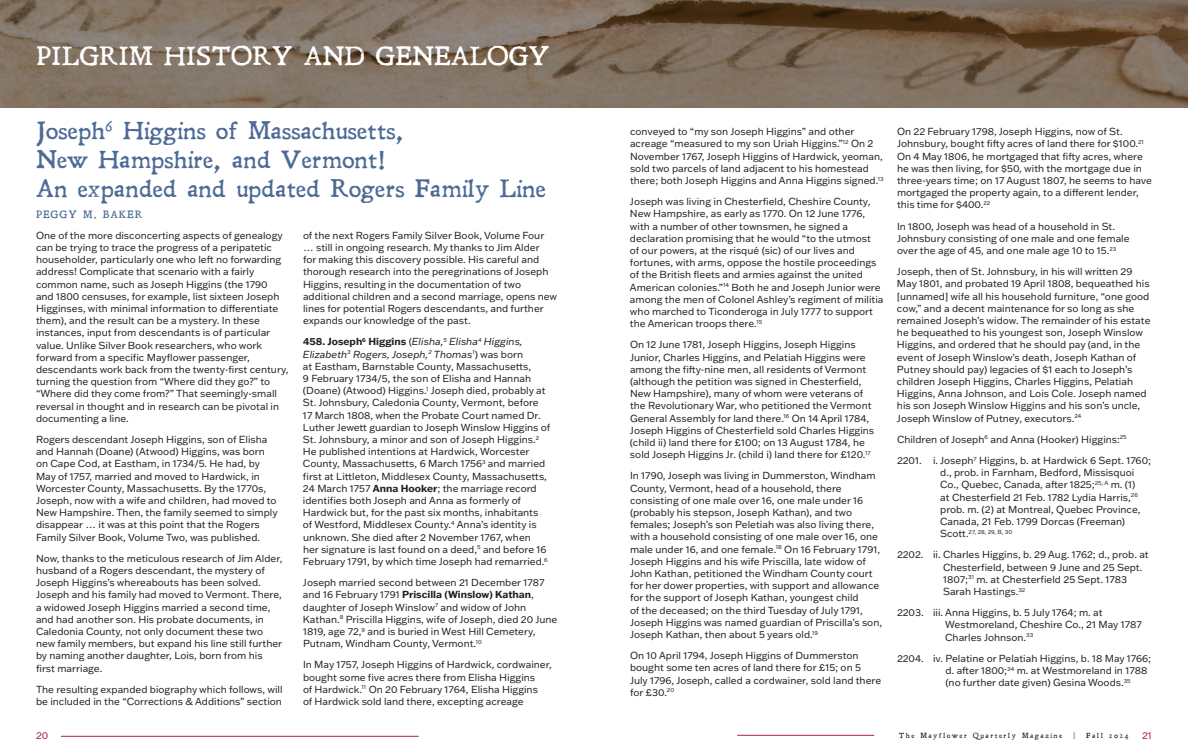
<style>
.page{position:relative;width:1188px;height:756px;background:#fff}
.page>*{position:absolute;margin:0;border:0;box-sizing:border-box;transform-origin:0 0}
.t1{font:25px "Leander";letter-spacing:-.01em;color:#fff}
.t2{font:24px/29px "Leander";letter-spacing:-.02em;color:#4d6b96}
.t3{font:10px/12.2px "Franklin Gothic ATF";color:#231f20}
.t4{font:10px "Leander";letter-spacing:.08em;color:#4d6b96}
.t5{font:10px "Franklin Gothic ATF";color:#a91d50}
.t6{font:7px "Leander";letter-spacing:.2em;color:#231f20}
.t7{font:7px "Franklin Gothic ATF";color:#a91d50}
.t8{font:5.8px "Franklin Gothic ATF";color:#231f20}
.s1{font-weight:700}
.s2{font-style:italic}
.s3{font-size:10px}
</style>
<div class="page">
<hr style="left:61px;top:736px;width:358px;height:1px;background:#a91d50">
<hr style="left:737px;top:735px;width:137px;height:1px;background:#a91d50">
<svg style="left:0;top:0;width:1188px;height:108px;background:#7b6a5a"></svg>
<h1 class="t1" style="left:36px;top:40px;width:516px">PILGRIM HISTORY AND GENEALOGY</h1>
<h2 class="t2" style="left:36px;top:116px;width:512px">Joseph<sup>6</sup> Higgins of Massachusetts,<br>New Hampshire, and Vermont!<br>An expanded and updated Rogers Family Line</h2>
<p class="t4" style="left:36px;top:208px;width:108px">PEGGY M. BAKER</p>
<p class="t3" style="left:36px;top:229px;width:254px">One of the more disconcerting aspects of genealogy can be trying to trace the progress of a peripatetic householder, particularly one who left no forwarding address! Complicate that scenario with a fairly common name, such as Joseph Higgins (the 1790<br>and 1800 censuses, for example, list sixteen Joseph Higginses, with minimal information to differentiate them), and the result can be a mystery. In these instances, input from descendants is of particular value. Unlike Silver Book researchers, who work forward from a specific Mayflower passenger, descendants work back from the twenty-first century, turning the question from “Where did they go?” to “Where did they come from?” That seemingly-small reversal in thought and in research can be pivotal in documenting a line.</p>
<p class="t3" style="left:36px;top:433px;width:243px">Rogers descendant Joseph Higgins, son of Elisha and Hannah (Doane) (Atwood) Higgins, was born on Cape Cod, at Eastham, in 1734/5. He had, by May of 1757, married and moved to Hardwick, in Worcester County, Massachusetts. By the 1770s, Joseph, now with a wife and children, had moved to New Hampshire. Then, the family seemed to simply disappear … it was at this point that the Rogers Family Silver Book, Volume Two, was published.</p>
<p class="t3" style="left:36px;top:552px;width:248px">Now, thanks to the meticulous research of Jim Alder, husband of a Rogers descendant, the mystery of Joseph Higgins’s whereabouts has been solved.<br>Joseph and his family had moved to Vermont. There, a widowed Joseph Higgins married a second time, and had another son. His probate documents, in Caledonia County, not only document these two new family members, but expand his line still further by naming another daughter, Lois, born from his first marriage.</p>
<p class="t3" style="left:36px;top:683px;width:248px">The resulting expanded biography which follows, will be included in the “Corrections &amp; Additions” section</p>
<p class="t3" style="left:303px;top:229px;width:256px">of the next Rogers Family Silver Book, Volume Four … still in ongoing research. My thanks to Jim Alder<br>for making this discovery possible. His careful and thorough research into the peregrinations of Joseph Higgins, resulting in the documentation of two additional children and a second marriage, opens new lines for potential Rogers descendants, and further expands our knowledge of the past.</p>
<p class="t3" style="left:303px;top:335px;width:249px"><span class="s1">458. Joseph</span><sup>6</sup> <span class="s1">Higgins</span> (<span class="s2">Elisha,</span><sup>5</sup> <span class="s2">Elisha</span><sup>4</sup> <span class="s2">Higgins, Elizabeth</span><sup>3</sup> <span class="s2">Rogers, Joseph,</span><sup>2</sup> <span class="s2">Thomas</span><sup>1</sup>) was born<br>at Eastham, Barnstable County, Massachusetts,<br>9 February 1734/5, the son of Elisha and Hannah (Doane) (Atwood) Higgins.<sup>1</sup> Joseph died, probably at St. Johnsbury, Caledonia County, Vermont, before 17 March 1808, when the Probate Court named Dr.<br>Luther Jewett guardian to Joseph Winslow Higgins of St. Johnsbury, a minor and son of Joseph Higgins.<sup>2<br></sup>He published intentions at Hardwick, Worcester County, Massachusetts, 6 March 1756<sup>3</sup> and married first at Littleton, Middlesex County, Massachusetts, 24 March 1757 <span class="s1">Anna Hooker</span>; the marriage record identifies both Joseph and Anna as formerly of Hardwick but, for the past six months, inhabitants<br>of Westford, Middlesex County.<sup>4</sup> Anna’s identity is unknown. She died after 2 November 1767, when<br>her signature is last found on a deed,<sup>5</sup> and before 16<br>February 1791, by which time Joseph had remarried.<sup>6</sup></p>
<p class="t3" style="left:303px;top:576px;width:256px">Joseph married second between 21 December 1787 and 16 February 1791 <span class="s1">Priscilla (Winslow) Kathan</span>, daughter of Joseph Winslow<sup>7</sup> and widow of John Kathan.<sup>8</sup> Priscilla Higgins, wife of Joseph, died 20 June 1819, age 72,<sup>9</sup> and is buried in West Hill Cemetery, Putnam, Windham County, Vermont.<sup>10</sup></p>
<p class="t3" style="left:303px;top:658px;width:250px">In May 1757, Joseph Higgins of Hardwick, cordwainer, bought some five acres there from Elisha Higgins<br>of Hardwick.<sup>11</sup> On 20 February 1764, Elisha Higgins<br>of Hardwick sold land there, excepting acreage</p>
<p class="t3" style="left:630px;top:125px;width:255px">conveyed to “my son Joseph Higgins” and other acreage “measured to my son Uriah Higgins.”<sup>12</sup> On 2<br>November 1767, Joseph Higgins of Hardwick, yeoman, sold two parcels of land adjacent to his homestead there; both Joseph Higgins and Anna Higgins signed.<sup>13</sup></p>
<p class="t3" style="left:630px;top:195px;width:255px">Joseph was living in Chesterfield, Cheshire County, New Hampshire, as early as 1770. On 12 June 1776, with a number of other townsmen, he signed a declaration promising that he would “to the utmost<br>of our powers, at the risqué (sic) of our lives and fortunes, with arms, oppose the hostile proceedings of the British fleets and armies against the united American colonies.”<sup>14</sup> Both he and Joseph Junior were among the men of Colonel Ashley’s regiment of militia who marched to Ticonderoga in July 1777 to support the American troops there.<sup>15</sup></p>
<p class="t3" style="left:630px;top:338px;width:246px">On 12 June 1781, Joseph Higgins, Joseph Higgins Junior, Charles Higgins, and Pelatiah Higgins were among the fifty-nine men, all residents of Vermont (although the petition was signed in Chesterfield, New Hampshire), many of whom were veterans of the Revolutionary War, who petitioned the Vermont General Assembly for land there.<sup>16</sup> On 14 April 1784, Joseph Higgins of Chesterfield sold Charles Higgins (child ii) land there for £100; on 13 August 1784, he sold Joseph Higgins Jr. (child i) land there for £120.<sup>17</sup></p>
<p class="t3" style="left:630px;top:469px;width:254px">In 1790, Joseph was living in Dummerston, Windham County, Vermont, head of a household, there consisting of one male over 16, one male under 16 (probably his stepson, Joseph Kathan), and two females; Joseph’s son Peletiah was also living there, with a household consisting of one male over 16, one male under 16, and one female.<sup>18</sup> On 16 February 1791, Joseph Higgins and his wife Priscilla, late widow of John Kathan, petitioned the Windham County court for her dower properties, with support and allowance for the support of Joseph Kathan, youngest child<br>of the deceased; on the third Tuesday of July 1791, Joseph Higgins was named guardian of Priscilla’s son, Joseph Kathan, then about 5 years old.<sup>19</sup></p>
<p class="t3" style="left:630px;top:649px;width:253px">On 10 April 1794, Joseph Higgins of Dummerston bought some ten acres of land there for £15; on 5<br>July 1796, Joseph, called a cordwainer, sold land there for £30.<sup>20</sup></p>
<p class="t3" style="left:897px;top:125px;width:257px">On 22 February 1798, Joseph Higgins, now of St.<br>Johnsbury, bought fifty acres of land there for $100.<sup>21<br></sup>On 4 May 1806, he mortgaged that fifty acres, where he was then living, for $50, with the mortgage due in three-years time; on 17 August 1807, he seems to have mortgaged the property again, to a different lender, this time for $400.<sup>22</sup></p>
<p class="t3" style="left:897px;top:220px;width:234px">In 1800, Joseph was head of a household in St.<br>Johnsbury consisting of one male and one female over the age of 45, and one male age 10 to 15.<sup>23</sup></p>
<p class="t3" style="left:897px;top:265px;width:255px">Joseph, then of St. Johnsbury, in his will written 29<br>May 1801, and probated 19 April 1808, bequeathed his [unnamed] wife all his household furniture, “one good cow,” and a decent maintenance for so long as she remained Joseph’s widow. The remainder of his estate he bequeathed to his youngest son, Joseph Winslow Higgins, and ordered that he should pay (and, in the event of Joseph Winslow’s death, Joseph Kathan of Putney should pay) legacies of $1 each to Joseph’s children Joseph Higgins, Charles Higgins, Pelatiah Higgins, Anna Johnson, and Lois Cole. Joseph named his son Joseph Winslow Higgins and his son’s uncle, Joseph Winslow of Putney, executors.<sup>24</sup></p>
<p class="t3" style="left:897px;top:428px;width:256px;line-height:21.2px">Children of Joseph<sup>6</sup> and Anna (Hooker) Higgins:<sup>25<br></sup>2201. i. Joseph<sup>7</sup> Higgins, b. at Hardwick 6 Sept. 1760;</p>
<p class="t3" style="left:940px;top:466px;width:202px">d., prob. in Farnham, Bedford, Missisquoi Co., Quebec, Canada, after 1825;<sup>25,</sup> <sup>A</sup> m. (1) at Chesterfield 21 Feb. 1782 Lydia Harris,<sup>26 </sup>prob. m. (2) at Montreal, Quebec Province, Canada, 21 Feb. 1799 Dorcas (Freeman)</p>
<p class="t8" style="left:940px;top:528px;width:73px"><span class="s3">Scott.</span>27, 28, 29, B, 30</p>
<p class="t3" style="left:943px;top:548px;width:207px;text-indent:-46px">2202. ii. Charles Higgins, b. 29 Aug. 1762; d., prob. at Chesterfield, between 9 June and 25 Sept.<br>1807;<sup>31</sup> m. at Chesterfield 25 Sept. 1783<br>Sarah Hastings.<sup>32</sup></p>
<p class="t3" style="left:945px;top:606px;width:198px;text-indent:-48px">2203. iii. Anna Higgins, b. 5 July 1764; m. at<br>Westmoreland, Cheshire Co., 21 May 1787<br>Charles Johnson.<sup>33</sup></p>
<p class="t3" style="left:946px;top:652px;width:207px;text-indent:-48px">2204. iv. Pelatine or Pelatiah Higgins, b. 18 May 1766; d. after 1800;<sup>34</sup> m. at Westmoreland in 1788 (no further date given) Gesina Woods.<sup>35</sup></p>
<p class="t5" style="left:36px;top:729px;width:14px">20</p>
<p class="t6" style="left:899px;top:731px;width:165px">The Mayflower Quarterly Magazine</p>
<p class="t7" style="left:1073px;top:730px;width:4px">|</p>
<p class="t6" style="left:1086px;top:731px;width:44px">Fall 2024</p>
<p class="t5" style="left:1142px;top:729px;width:11px">21</p>
</div>
